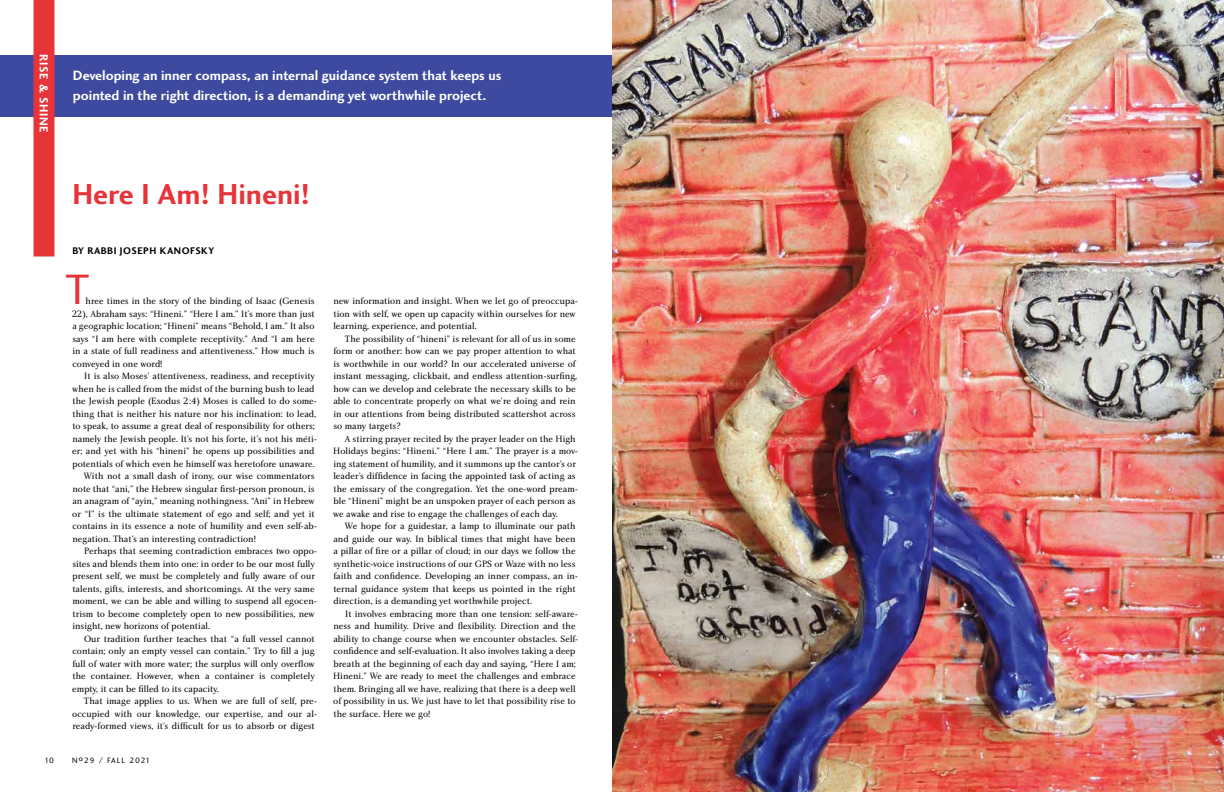
<style>
.page{position:relative;width:1224px;height:792px;background:#fff}
.page>*{position:absolute;margin:0;border:0;box-sizing:border-box;transform-origin:0 0}
.t1{font:44px "Charlotte Sans Book Plain";color:#e63439}
.t2{font:30px "Charlotte Sans Bold Plain";color:#e63439}
.t3{font:14px/20px "Charlotte Sans Bold Plain";color:#fff}
.t4{font:12px "Charlotte Sans Bold Plain";color:#fff}
.t5{font:10px "Charlotte Sans Bold Plain";letter-spacing:.05em;color:#000}
.t6{font:9.5px/12.5px "Charlotte Book Plain";color:#000}
.t7{font:8px "Charlotte Sans Book Plain";letter-spacing:.09em;color:#000}
</style>
<div class="page">
<div style="left:0;top:55px;width:612px;height:61px;background:#3d4a9f"></div>
<div style="left:33px;top:0;width:21px;height:256px;background:#e63439"></div>
<img style="left:612px;top:0;width:612px;height:792px">
<p class="t4" style="left:51px;top:54px;width:79px;rotate:90deg">Rise &amp; shine</p>
<h3 class="t3" style="left:73px;top:65px;width:430px">Developing an inner compass, an internal guidance system that keeps us pointed in the right direction, is a demanding yet worthwhile project.</h3>
<h2 class="t2" style="left:72px;top:176px;width:239px">Here I Am! Hineni!</h2>
<p class="t5" style="left:73px;top:245px;width:28px">by Rabbi</p>
<p class="t5" style="left:120px;top:245px;width:11px">Jose</p>
<p class="t5" style="left:143px;top:245px;width:25px">ph Kano</p>
<p class="t5" style="left:190px;top:245px;width:25px">fsky</p>
<h1 class="t1" style="left:65px;top:263px;width:27px">T</h1>
<p class="t6" style="left:72px;top:294px;width:245px;text-align:justify;text-indent:14px">hree times in the story of the binding of Isaac (Genesis 22), Abraham says: “Hineni.” “Here I am.” It’s more than just a geographic location; “Hineni” means “Behold, I am.” It also says “I am here with complete receptivity.” And “I am here in a state of full readiness and attentiveness.” How much is conveyed in one word!</p>
<p class="t6" style="left:84px;top:369px;width:232px">It is also Moses’ attentiveness, readiness, and receptivity</p>
<p class="t6" style="left:72px;top:382px;width:244px">when he is called from the midst of the burning bush to lead</p>
<p class="t6" style="left:72px;top:394px;width:246px">the Jewish people (Exodus 2:4) Moses is called to do some-</p>
<p class="t6" style="left:72px;top:407px;width:245px">thing that is neither his nature nor his inclination: to lead,</p>
<p class="t6" style="left:72px;top:419px;width:244px">to speak, to assume a great deal of responsibility for others;</p>
<p class="t6" style="left:72px;top:432px;width:246px">namely the Jewish people. It’s not his forte, it’s not his méti-</p>
<p class="t6" style="left:72px;top:444px;width:244px">er; and yet with his “hineni” he opens up possibilities and</p>
<p class="t6" style="left:73px;top:457px;width:244px">potentials of which even he himself was heretofore unaware.</p>
<p class="t6" style="left:84px;top:470px;width:232px">With not a small dash of irony, our wise commentators</p>
<p class="t6" style="left:72px;top:482px;width:244px">note that “ani,” the Hebrew singular first-person pronoun, is</p>
<p class="t6" style="left:72px;top:495px;width:244px">an anagram of “ayin,” meaning nothingness. “Ani” in Hebrew</p>
<p class="t6" style="left:72px;top:507px;width:244px">or “I” is the ultimate statement of ego and self; and yet it</p>
<p class="t6" style="left:72px;top:520px;width:246px">contains in its essence a note of humility and even self-ab-</p>
<p class="t6" style="left:72px;top:532px;width:185px">negation. That’s an interesting contradiction!</p>
<p class="t6" style="left:84px;top:545px;width:235px">Perhaps that seeming contradiction embraces two oppo-</p>
<p class="t6" style="left:72px;top:557px;width:244px">sites and blends them into one: in order to be our most fully</p>
<p class="t6" style="left:73px;top:570px;width:244px">present self, we must be completely and fully aware of our</p>
<p class="t6" style="left:72px;top:582px;width:244px">talents, gifts, interests, and shortcomings. At the very same</p>
<p class="t6" style="left:72px;top:595px;width:246px">moment, we can be able and willing to suspend all egocen-</p>
<p class="t6" style="left:72px;top:607px;width:244px">trism to become completely open to new possibilities, new</p>
<p class="t6" style="left:72px;top:620px;width:139px">insight, new horizons of potential.</p>
<p class="t6" style="left:84px;top:632px;width:232px">Our tradition further teaches that “a full vessel cannot</p>
<p class="t6" style="left:72px;top:645px;width:244px">contain; only an empty vessel can contain.” Try to fill a jug</p>
<p class="t6" style="left:72px;top:657px;width:244px">full of water with more water; the surplus will only overflow</p>
<p class="t6" style="left:72px;top:670px;width:244px">the container. However, when a container is completely</p>
<p class="t6" style="left:72px;top:682px;width:148px">empty, it can be filled to its capacity.</p>
<p class="t6" style="left:84px;top:695px;width:235px">That image applies to us. When we are full of self, pre-</p>
<p class="t6" style="left:72px;top:707px;width:246px">occupied with our knowledge, our expertise, and our al-</p>
<p class="t6" style="left:72px;top:720px;width:244px">ready-formed views, it’s difficult for us to absorb or digest</p>
<p class="t6" style="left:333px;top:295px;width:246px">new information and insight. When we let go of preoccupa&shy;tion with self, we open up capacity within ourselves for new learning, experience, and potential.</p>
<p class="t6" style="left:333px;top:332px;width:245px;text-indent:12px">The possibility of “hineni” is relevant for all of us in some form or another: how can we pay proper attention to what is worthwhile in our world? In our accelerated universe of instant messaging, clickbait, and endless attention-surfing, how can we develop and celebrate the necessary skills to be able to concentrate properly on what we’re doing and rein in our attentions from being distributed scattershot across so many targets?</p>
<p class="t6" style="left:333px;top:432px;width:247px;text-indent:12px">A stirring prayer recited by the prayer leader on the High Holidays begins: “Hineni.” “Here I am.” The prayer is a mov&shy;ing statement of humility, and it summons up the cantor’s or leader’s diffidence in facing the appointed task of acting as the emissary of the congregation. Yet the one-word pream&shy;ble “Hineni” might be an unspoken prayer of each person as we awake and rise to engage the challenges of each day.</p>
<p class="t6" style="left:333px;top:520px;width:246px;text-indent:12px">We hope for a guidestar, a lamp to illuminate our path and guide our way. In biblical times that might have been a pillar of fire or a pillar of cloud; in our days we follow the synthetic-voice instructions of our GPS or Waze with no less faith and confidence. Developing an inner compass, an in&shy;ternal guidance system that keeps us pointed in the right direction, is a demanding yet worthwhile project.</p>
<p class="t6" style="left:333px;top:607px;width:247px;text-indent:12px">It involves embracing more than one tension: self-aware&shy;ness and humility. Drive and flexibility. Direction and the ability to change course when we encounter obstacles. Self&shy;confidence and self-evaluation. It also involves taking a deep breath at the beginning of each day and saying, “Here I am; Hineni.” We are ready to meet the challenges and embrace them. Bringing all we have, realizing that there is a deep well of possibility in us. We just have to let that possibility rise to the surface. Here we go!</p>
<p class="t7" style="left:44px;top:755px;width:11px">10</p>
<p class="t7" style="left:72px;top:755px;width:80px">NO29 / FALL 2021</p>
</div>
